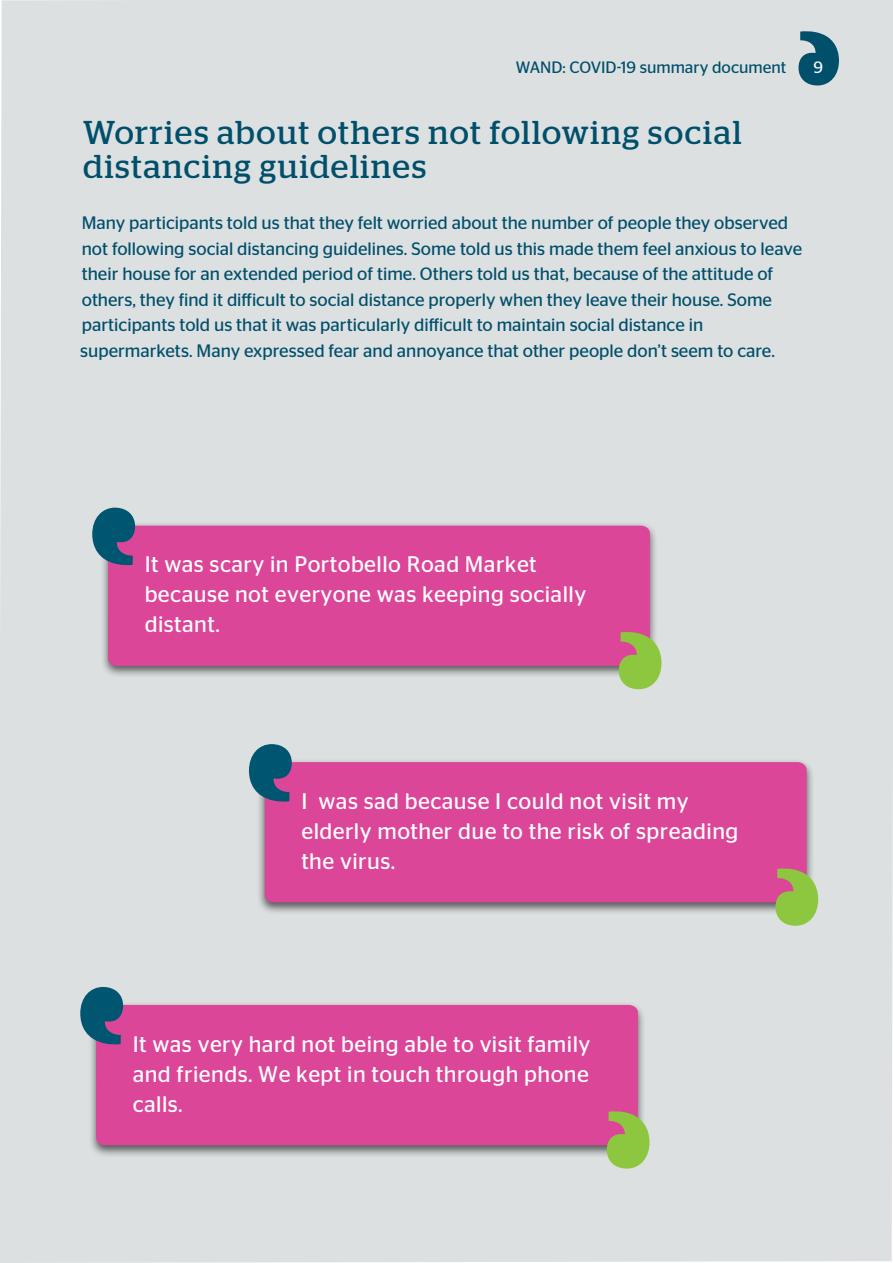
<style>
.page{position:relative;width:893px;height:1263px;background:#dde0e1}
.page>*{position:absolute;margin:0;border:0;box-sizing:border-box;transform-origin:0 0}
.t1{font:33px/34.5px "Stag";letter-spacing:.05em;color:#004f6b}
.t2{font:22.5px/30px "Stag Sans";letter-spacing:.02em;color:#fff}
.t3{font:18px/25.5px "Stag Sans";color:#004f6b}
.t4{font:16.5px "Stag Sans";color:#004f6b}
.t5{font:16.5px "Stag Sans";color:#fafdff}
</style>
<div class="page">
<svg style="left:798px;top:31px;width:41px;height:55px;background:#3f788c"></svg>
<div style="left:100px;top:522px;width:558px;height:156px;background:#000;opacity:.61"></div>
<div style="left:108px;top:526px;width:542px;height:140px;background:#db4699"></div>
<svg style="left:92px;top:507px;width:43px;height:58px;background:#3d6987"></svg>
<svg style="left:619px;top:632px;width:43px;height:57px;background:#a1ba61"></svg>
<div style="left:256px;top:758px;width:559px;height:157px;background:#000;opacity:.61"></div>
<div style="left:265px;top:762px;width:542px;height:140px;background:#db4699"></div>
<svg style="left:249px;top:744px;width:43px;height:58px;background:#3d6786"></svg>
<svg style="left:775px;top:868px;width:43px;height:58px;background:#a2b861"></svg>
<div style="left:88px;top:1001px;width:558px;height:157px;background:#000;opacity:.61"></div>
<div style="left:96px;top:1005px;width:542px;height:140px;background:#db4699"></div>
<svg style="left:80px;top:987px;width:43px;height:57px;background:#3a6886"></svg>
<svg style="left:607px;top:1111px;width:43px;height:57px;background:#a1b960"></svg>
<p class="t4" style="left:516px;top:58px;width:272px">WAND: COVID-19 summary document</p>
<p class="t5" style="left:813px;top:58px;width:11px">9</p>
<h1 class="t1" style="left:83px;top:115px;width:660px">Worries about others not following social distancing guidelines</h1>
<p class="t3" style="left:80px;top:210px;width:723px">Many participants told us that they felt worried about the number of people they observed not following social distancing guidelines. Some told us this made them feel anxious to leave their house for an extended period of time. Others told us that, because of the attitude of others, they find it difficult to social distance properly when they leave their house. Some participants told us that it was particularly difficult to maintain social distance in supermarkets. Many expressed fear and annoyance that other people don’t seem to care.</p>
<p class="t2" style="left:145px;top:549px;width:443px">It was scary in Portobello Road Market because not everyone was keeping socially distant.</p>
<p class="t2" style="left:301px;top:786px;width:438px">I was sad because I could not visit my elderly mother due to the risk of spreading the virus.</p>
<p class="t2" style="left:133px;top:1029px;width:459px;text-align:justify">It was very hard not being able to visit family and friends. We kept in touch through phone calls.</p>
</div>
